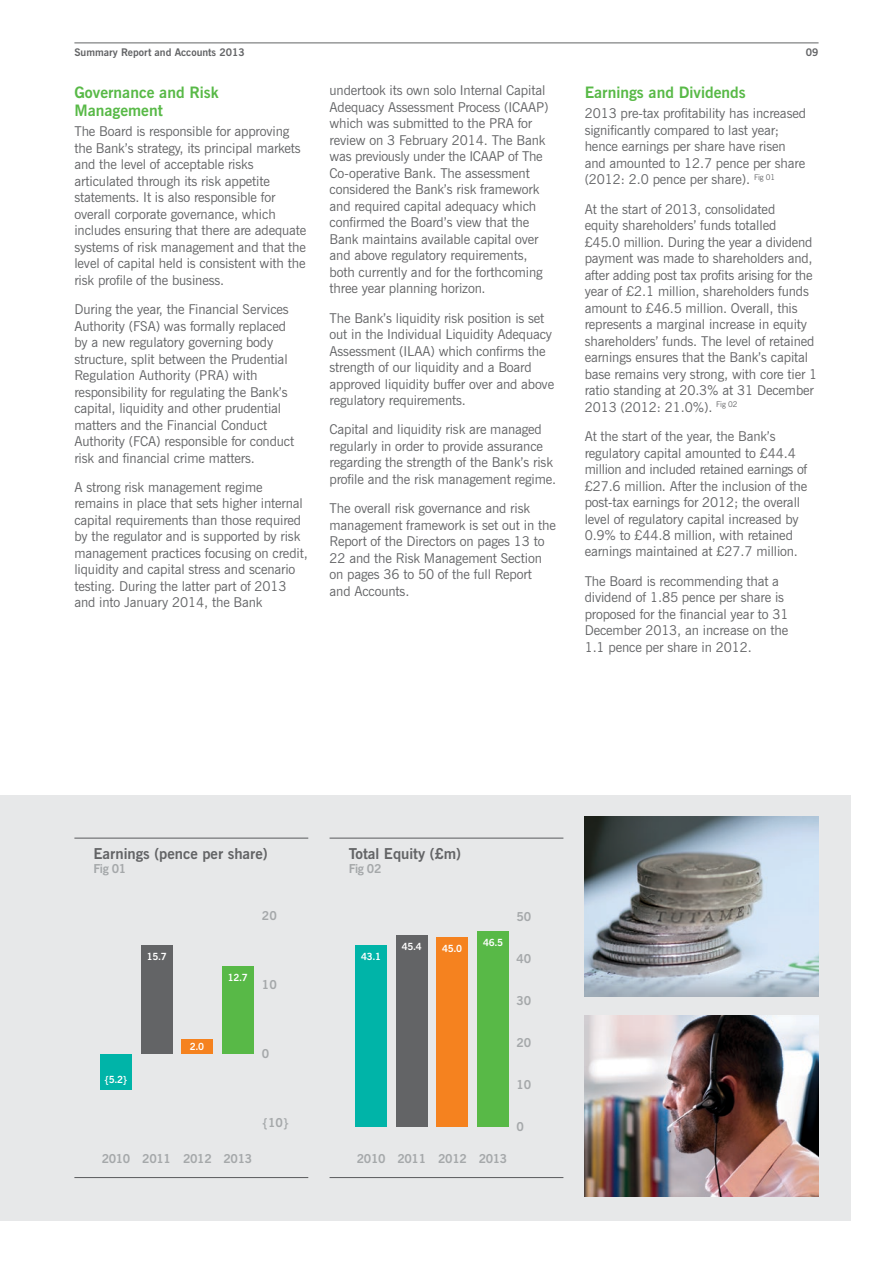
<style>
.page{position:relative;width:893px;height:1263px;background:#fff}
.page>*{position:absolute;margin:0;border:0;box-sizing:border-box;transform-origin:0 0}
.t1{font:700 15.75px/18px "News Gothic BT";color:#58b947}
.t2{font:700 15px "News Gothic BT";color:#636466}
.t3{font:13.5px/16.5px "News Gothic BT";letter-spacing:-.01em;color:#636466}
.t4{font:700 12.3px "News Gothic BT";letter-spacing:-.03em;color:#a5a8aa}
.t5{font:700 10.5px "News Gothic BT";color:#636466}
.t6{font:700 9.9px "News Gothic BT";letter-spacing:-.03em;color:#fff}
</style>
<div class="page">
<div style="left:0;top:795px;width:850px;height:425px;background:#e7e8e9"></div>
<hr style="left:74px;top:43px;width:745px;height:1px;background:#636466">
<img style="left:585px;top:817px;width:234px;height:180px">
<img style="left:585px;top:1016px;width:234px;height:181px">
<hr style="left:74px;top:838px;width:234px;height:1px;background:#636466">
<hr style="left:74px;top:1177px;width:234px;height:1px;background:#636466">
<hr style="left:330px;top:838px;width:233px;height:1px;background:#636466">
<hr style="left:330px;top:1177px;width:233px;height:1px;background:#636466">
<div style="left:355px;top:945px;width:32px;height:182px;background:#00b4a8"></div>
<div style="left:396px;top:936px;width:31px;height:191px;background:#636466"></div>
<div style="left:437px;top:938px;width:31px;height:189px;background:#f5821f"></div>
<div style="left:477px;top:931px;width:32px;height:196px;background:#58b947"></div>
<div style="left:141px;top:946px;width:31px;height:108px;background:#636466"></div>
<div style="left:181px;top:1039px;width:32px;height:15px;background:#f5821f"></div>
<div style="left:222px;top:966px;width:32px;height:88px;background:#58b947"></div>
<div style="left:100px;top:1054px;width:32px;height:36px;background:#00b4a8"></div>
<p class="t5" style="left:74px;top:46px;width:172px">Summary Report and Accounts 2013</p>
<p class="t5" style="left:806px;top:46px;width:14px">09</p>
<p class="t3" style="left:330px;top:82px;width:221px">undertook its own solo Internal Capital Adequacy Assessment Process (ICAAP) which was submitted to the PRA for review on 3 February 2014. The Bank was previously under the ICAAP of The Co-operative Bank. The assessment considered the Bank’s risk framework and required capital adequacy which confirmed the Board’s view that the Bank maintains available capital over and above regulatory requirements, both currently and for the forthcoming three year planning horizon.</p>
<p class="t3" style="left:330px;top:309px;width:226px">The Bank’s liquidity risk position is set out in the Individual Liquidity Adequacy Assessment (ILAA) which confirms the strength of our liquidity and a Board approved liquidity buffer over and above regulatory requirements.</p>
<p class="t3" style="left:330px;top:421px;width:228px">Capital and liquidity risk are managed regularly in order to provide assurance regarding the strength of the Bank’s risk profile and the risk management regime.</p>
<p class="t3" style="left:330px;top:500px;width:228px">The overall risk governance and risk management framework is set out in the<br>Report of the Directors on pages 13 to<br>22 and the Risk Management Section on pages 36 to 50 of the full Report and Accounts.</p>
<p class="t1" style="left:74px;top:83px;width:146px">Governance and Risk<br>Management</p>
<p class="t3" style="left:74px;top:123px;width:234px">The Board is responsible for approving the Bank’s strategy, its principal markets and the level of acceptable risks articulated through its risk appetite statements. It is also responsible for overall corporate governance, which includes ensuring that there are adequate systems of risk management and that the level of capital held is consistent with the risk profile of the business.</p>
<p class="t3" style="left:74px;top:301px;width:221px">During the year, the Financial Services Authority (FSA) was formally replaced by a new regulatory governing body structure, split between the Prudential Regulation Authority (PRA) with responsibility for regulating the Bank’s capital, liquidity and other prudential matters and the Financial Conduct Authority (FCA) responsible for conduct risk and financial crime matters.</p>
<p class="t3" style="left:74px;top:479px;width:235px">A strong risk management regime remains in place that sets higher internal capital requirements than those required by the regulator and is supported by risk management practices focusing on credit, liquidity and capital stress and scenario testing. During the latter part of 2013 and into January 2014, the Bank</p>
<p class="t1" style="left:585px;top:83px;width:163px">Earnings and Dividends</p>
<p class="t3" style="left:585px;top:105px;width:223px">2013 pre-tax profitability has increased significantly compared to last year; hence earnings per share have risen and amounted to 12.7 pence per share (2012: 2.0 pence per share). <sup>Fig</sup> <sup>01</sup></p>
<p class="t3" style="left:585px;top:201px;width:234px">At the start of 2013, consolidated<br>equity shareholders’ funds totalled<br>£45.0 million. During the year a dividend payment was made to shareholders and, after adding post tax profits arising for the year of £2.1 million, shareholders funds amount to £46.5 million. Overall, this represents a marginal increase in equity shareholders’ funds. The level of retained earnings ensures that the Bank’s capital base remains very strong, with core tier 1 ratio standing at 20.3% at 31 December 2013 (2012: 21.0%). <sup>Fig</sup> <sup>02</sup></p>
<p class="t3" style="left:585px;top:428px;width:224px">At the start of the year, the Bank’s regulatory capital amounted to £44.4 million and included retained earnings of £27.6 million. After the inclusion of the post-tax earnings for 2012; the overall level of regulatory capital increased by 0.9% to £44.8 million, with retained earnings maintained at £27.7 million.</p>
<p class="t3" style="left:585px;top:573px;width:205px">The Board is recommending that a dividend of 1.85 pence per share is proposed for the financial year to 31<br>December 2013, an increase on the<br>1.1 pence per share in 2012.</p>
<p class="t2" style="left:94px;top:845px;width:176px">Earnings (pence per share)</p>
<p class="t4" style="left:94px;top:861px;width:34px">Fig 01</p>
<p class="t6" style="left:147px;top:951px;width:21px">15.7</p>
<p class="t4" style="left:262px;top:908px;width:16px">20</p>
<p class="t6" style="left:228px;top:971px;width:21px">12.7</p>
<p class="t4" style="left:262px;top:977px;width:16px">10</p>
<p class="t6" style="left:104px;top:1073px;width:25px">{5.2}</p>
<p class="t6" style="left:190px;top:1041px;width:16px">2.0</p>
<p class="t4" style="left:262px;top:1046px;width:9px">0</p>
<p class="t4" style="left:102px;top:1151px;width:152px">2010 2011 2012 2013</p>
<p class="t4" style="left:262px;top:1115px;width:29px">{10}</p>
<p class="t2" style="left:349px;top:845px;width:114px">Total Equity (£m)</p>
<p class="t4" style="left:349px;top:861px;width:34px">Fig 02</p>
<p class="t6" style="left:361px;top:950px;width:21px">43.1</p>
<p class="t6" style="left:402px;top:941px;width:21px">45.4</p>
<p class="t6" style="left:442px;top:943px;width:21px">45.0</p>
<p class="t6" style="left:483px;top:936px;width:21px">46.5</p>
<p class="t4" style="left:357px;top:1151px;width:152px">2010 2011 2012 2013</p>
<p class="t4" style="left:516px;top:909px;width:16px">50</p>
<p class="t4" style="left:516px;top:951px;width:16px">40</p>
<p class="t4" style="left:516px;top:993px;width:16px">30</p>
<p class="t4" style="left:516px;top:1035px;width:16px">20</p>
<p class="t4" style="left:516px;top:1077px;width:16px">10</p>
<p class="t4" style="left:516px;top:1119px;width:9px">0</p>
</div>
